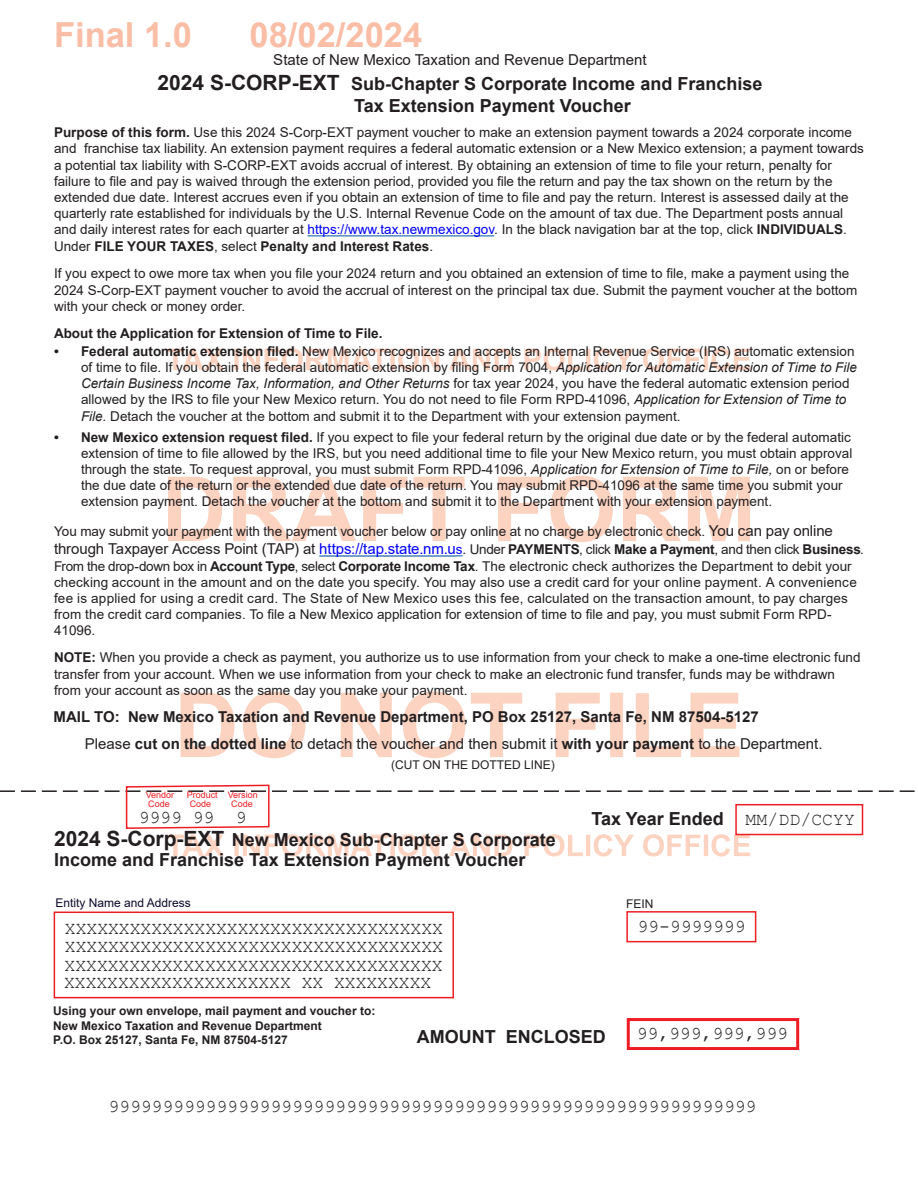
<style>
.page{position:relative;width:918px;height:1188px;background:#fff}
.page>*{position:absolute;margin:0;border:0;box-sizing:border-box;transform-origin:0 0}
.t1{font:700 34.5px "Arial";color:#fabda6}
.t2{font:18px "Courier New";color:#231f20}
.t3{font:700 18px "Arial";color:#231f20}
.t4{font:15px "Arial";color:#231f20}
.t5{font:700 15px "Arial";color:#231f20}
.t6{font:13.5px/16.2px "Arial";color:#231f20}
.t7{font:700 13.5px "Arial";color:#231f20}
.t8{font:700 12px "Arial";color:#231f20}
.t9{font:12px "Arial";color:#231f20}
.t10{font:12px "Arial";color:#0f0a2b}
.t11{font:9px "Arial";color:#ee1d23}
.s1{font-size:21px}
.s2{font-weight:700}
.s3{color:#00f}
.s4{font-style:italic}
.s5{font-size:15px}
.s6{font-size:13.5px;color:#00f}
.s7{font-size:13.5px}
.s8{font-weight:700;font-size:13.5px}
</style>
<div class="page">
<svg style="left:181px;top:692px;width:559px;height:66px"></svg>
<svg style="left:168px;top:476px;width:582px;height:66px"></svg>
<svg style="left:167px;top:348px;width:583px;height:22px"></svg>
<hr style="left:308px;top:235px;width:186px;height:1px;background:#0153a0">
<hr style="left:319px;top:555px;width:137px;height:2px;background:#0153a0">
<div style="left:627px;top:1018px;width:172px;height:32px;border:3px solid #ee1d23"></div>
<div style="left:626px;top:911px;width:130px;height:31px;border:2px solid #ee1d23"></div>
<div style="left:54px;top:912px;width:400px;height:86px;border:2px solid #ee1d23"></div>
<svg style="left:0;top:784px;width:915px;height:72px"></svg>
<h1 class="t1" style="left:54px;top:11px;width:140px">Final 1.0</h1>
<h1 class="t1" style="left:250px;top:11px;width:174px">08/02/2024</h1>
<p class="t4" style="left:273px;top:49px;width:375px">State of New Mexico Taxation and Revenue Department</p>
<p class="t3" style="left:158px;top:71px;width:606px"><span class="s1">2024 S-CORP-EXT</span> Sub-Chapter S Corporate Income and Franchise</p>
<p class="t3" style="left:354px;top:93px;width:278px">Tax Extension Payment Voucher</p>
<p class="t6" style="left:54px;top:124px;width:811px"><span class="s2">Purpose of this form.</span> Use this 2024 S-Corp-EXT payment voucher to make an extension payment towards a 2024 corporate income and franchise tax liability. An extension payment requires a federal automatic extension or a New Mexico extension; a payment towards a potential tax liability with S-CORP-EXT avoids accrual of interest. By obtaining an extension of time to file your return, penalty for failure to file and pay is waived through the extension period, provided you file the return and pay the tax shown on the return by the extended due date. Interest accrues even if you obtain an extension of time to file and pay the return. Interest is assessed daily at the quarterly rate established for individuals by the U.S. Internal Revenue Code on the amount of tax due. The Department posts annual and daily interest rates for each quarter at <span class="s3">https://www.tax.newmexico.gov</span>. In the black navigation bar at the top, click <span class="s2">INDIVIDUALS</span>.<br>Under <span class="s2">FILE YOUR TAXES</span>, select <span class="s2">Penalty and Interest Rates</span>.</p>
<p class="t6" style="left:54px;top:265px;width:805px">If you expect to owe more tax when you file your 2024 return and you obtained an extension of time to file, make a payment using the<br>2024 S-Corp-EXT payment voucher to avoid the accrual of interest on the principal tax due. Submit the payment voucher at the bottom with your check or money order.</p>
<p class="t7" style="left:54px;top:324px;width:330px">About the Application for Extension of Time to File.</p>
<p class="t6" style="left:81px;top:343px;width:778px;text-indent:-27px"><span class="s2">• Federal automatic extension filed.</span> New Mexico recognizes and accepts an Internal Revenue Service (IRS) automatic extension of time to file. If you obtain the federal automatic extension by filing Form 7004, <span class="s4">Application for Automatic Extension of Time to File Certain Business Income Tax, Information, and Other Returns</span> for tax year 2024, you have the federal automatic extension period allowed by the IRS to file your New Mexico return. You do not need to file Form RPD-41096, <span class="s4">Application for Extension of Time to File.</span> Detach the voucher at the bottom and submit it to the Department with your extension payment.</p>
<p class="t6" style="left:81px;top:429px;width:773px;text-indent:-27px"><span class="s2">• New Mexico extension request filed.</span> If you expect to file your federal return by the original due date or by the federal automatic extension of time to file allowed by the IRS, but you need additional time to file your New Mexico return, you must obtain approval through the state. To request approval, you must submit Form RPD-41096, <span class="s4">Application for Extension of Time to File,</span> on or before the due date of the return or the extended due date of the return. You may submit RPD-41096 at the same time you submit your extension payment. Detach the voucher at the bottom and submit it to the Department with your extension payment.</p>
<p class="t6" style="left:54px;top:523px;width:780px">You may submit your payment with the payment voucher below or pay online at no charge by electronic check. <span class="s5">You can pay online</span></p>
<p class="t4" style="left:54px;top:539px;width:812px">through Taxpayer Access Point (TAP) at <span class="s3">https://tap.state.nm.u</span><span class="s6">s</span><span class="s7">. Under</span> <span class="s8">PAYMENTS</span><span class="s7">, click</span> <span class="s8">Make a Payment</span><span class="s7">, and then click</span> <span class="s8">Business</span><span class="s7">.</span></p>
<p class="t6" style="left:54px;top:558px;width:804px">From the drop-down box in <span class="s2">Account Type</span>, select <span class="s2">Corporate Income Tax</span>. The electronic check authorizes the Department to debit your checking account in the amount and on the date you specify. You may also use a credit card for your online payment. A convenience fee is applied for using a credit card. The State of New Mexico uses this fee, calculated on the transaction amount, to pay charges from the credit card companies. To file a New Mexico application for extension of time to file and pay, you must submit Form RPD-41096.</p>
<p class="t6" style="left:54px;top:649px;width:808px"><span class="s2">NOTE:</span> When you provide a check as payment, you authorize us to use information from your check to make a one-time electronic fund transfer from your account. When we use information from your check to make an electronic fund transfer, funds may be withdrawn from your account as soon as the same day you make your payment.</p>
<p class="t5" style="left:54px;top:706px;width:707px">MAIL TO: New Mexico Taxation and Revenue Department, PO Box 25127, Santa Fe, NM 87504-5127</p>
<p class="t4" style="left:85px;top:733px;width:739px">Please <span class="s2">cut on the dotted line</span> to detach the voucher and then submit it <span class="s2">with your payment</span> to the Department.</p>
<p class="t11" style="left:146px;top:789px;width:30px">Vendor</p>
<p class="t11" style="left:187px;top:789px;width:73px">Product Version</p>
<p class="t11" style="left:148px;top:798px;width:23px">Code</p>
<p class="t11" style="left:190px;top:798px;width:23px">Code</p>
<p class="t11" style="left:231px;top:798px;width:23px">Code</p>
<p class="t9" style="left:391px;top:757px;width:165px">(CUT ON THE DOTTED LINE)</p>
<p class="t2" style="left:139px;top:806px;width:109px">9999 99 9</p>
<p class="t2" style="left:745px;top:808px;width:111px">MM/DD/CCYY</p>
<p class="t3" style="left:591px;top:806px;width:134px">Tax Year Ended</p>
<p class="t3" style="left:54px;top:827px;width:503px"><span class="s1">2024 S-Corp-EXT</span> New Mexico Sub-Chapter S Corporate</p>
<p class="t3" style="left:54px;top:847px;width:473px">Income and Franchise Tax Extension Payment Voucher</p>
<p class="t10" style="left:55px;top:895px;width:137px">Entity Name and Address</p>
<p class="t9" style="left:626px;top:895px;width:29px">FEIN</p>
<p class="t2" style="left:65px;top:917px;width:380px">XXXXXXXXXXXXXXXXXXXXXXXXXXXXXXXXXXX</p>
<p class="t2" style="left:637px;top:915px;width:109px">99-9999999</p>
<p class="t2" style="left:65px;top:935px;width:380px">XXXXXXXXXXXXXXXXXXXXXXXXXXXXXXXXXXX</p>
<p class="t2" style="left:65px;top:954px;width:380px">XXXXXXXXXXXXXXXXXXXXXXXXXXXXXXXXXXX</p>
<p class="t2" style="left:64px;top:971px;width:369px">XXXXXXXXXXXXXXXXXXXXX XX XXXXXXXXX</p>
<p class="t8" style="left:53px;top:1003px;width:324px">Using your own envelope, mail payment and voucher to:</p>
<p class="t8" style="left:53px;top:1017px;width:270px">New Mexico Taxation and Revenue Department</p>
<p class="t8" style="left:53px;top:1031px;width:236px">P.O. Box 25127, Santa Fe, NM 87504-5127</p>
<p class="t3" style="left:417px;top:1024px;width:190px">AMOUNT ENCLOSED</p>
<p class="t2" style="left:637px;top:1023px;width:153px">99,999,999,999</p>
<p class="t2" style="left:108px;top:1095px;width:650px">999999999999999999999999999999999999999999999999999999999999</p>
</div>
